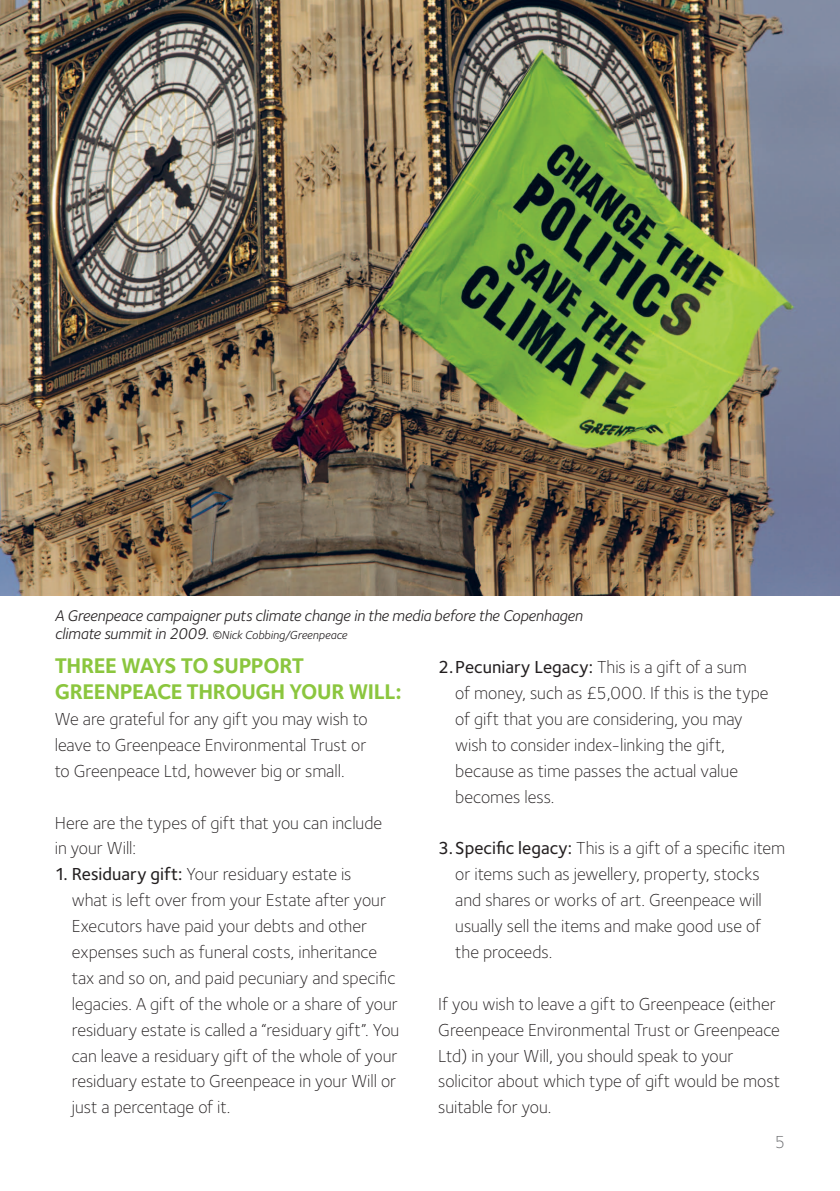
<style>
.page{position:relative;width:840px;height:1191px;background:#fff}
.page>*{position:absolute;margin:0;border:0;box-sizing:border-box;transform-origin:0 0}
.B_Head{font:700 22px/25.8px "Foundry Sterling";letter-spacing:-.02em;color:#8bc63e}
.Pro_Ed__Paragraph{font:300 18px/25.8px "Foundry Sterling";letter-spacing:-.005em;color:#231f20}
.Pro_Ed__Paragraph-2{font:300 18px "Foundry Sterling";color:#6c6d70}
.Pro_Ed__Paragraph-3{font:italic 16px "Foundry Sterling";letter-spacing:-.01em;color:#231f20}
.Pro_Ed__Paragraph-4{font:italic 12px "Foundry Sterling";letter-spacing:-.005em;color:#231f20}
.s1{font-size:16px}
.s2{font-weight:500}
</style>
<div class="page">
<img style="left:0;top:0;width:839px;height:595px">
<p class="Pro_Ed__Paragraph-3" style="left:55px;top:607px;width:529px">A Greenpeace campaigner puts climate change in the media before the Copenhagen</p>
<p class="Pro_Ed__Paragraph-4" style="left:55px;top:628px;width:294px"><span class="s1">climate summit in 2009.</span> ©Nick Cobbing/Greenpeace</p>
<p class="B_Head" style="left:55px;top:652px;width:348px">THREE WAYS TO SUPPORT<br>GREENPEACE THROUGH YOUR WILL:</p>
<p class="Pro_Ed__Paragraph" style="left:55px;top:706px;width:314px;text-align:justify">We are grateful for any gift you may wish to leave to Greenpeace Environmental Trust or to Greenpeace Ltd, however big or small.</p>
<p class="Pro_Ed__Paragraph" style="left:55px;top:809px;width:329px">Here are the types of gift that you can include in your Will:</p>
<p class="Pro_Ed__Paragraph" style="left:72px;top:861px;width:329px;text-indent:-17px"><span class="s2">1. Residuary gift:</span> Your residuary estate is<br>what is left over from your Estate after your Executors have paid your debts and other expenses such as funeral costs, inheritance tax and so on, and paid pecuniary and specific legacies. A gift of the whole or a share of your residuary estate is called a “residuary gift”. You can leave a residuary gift of the whole of your residuary estate to Greenpeace in your Will or just a percentage of it.</p>
<p class="Pro_Ed__Paragraph" style="left:455px;top:654px;width:315px;text-indent:-17px"><span class="s2">2.Pecuniary Legacy:</span> This is a gift of a sum<br>of money, such as £5,000. If this is the type of gift that you are considering, you may wish to consider index-linking the gift, because as time passes the actual value becomes less.</p>
<p class="Pro_Ed__Paragraph" style="left:455px;top:835px;width:331px;text-indent:-17px"><span class="s2">3.Specific legacy:</span> This is a gift of a specific item or items such as jewellery, property, stocks and shares or works of art. Greenpeace will usually sell the items and make good use of the proceeds.</p>
<p class="Pro_Ed__Paragraph" style="left:438px;top:990px;width:343px">If you wish to leave a gift to Greenpeace (either Greenpeace Environmental Trust or Greenpeace Ltd) in your Will, you should speak to your solicitor about which type of gift would be most suitable for you.</p>
<p class="Pro_Ed__Paragraph-2" style="left:774px;top:1131px;width:12px">5</p>
</div>
